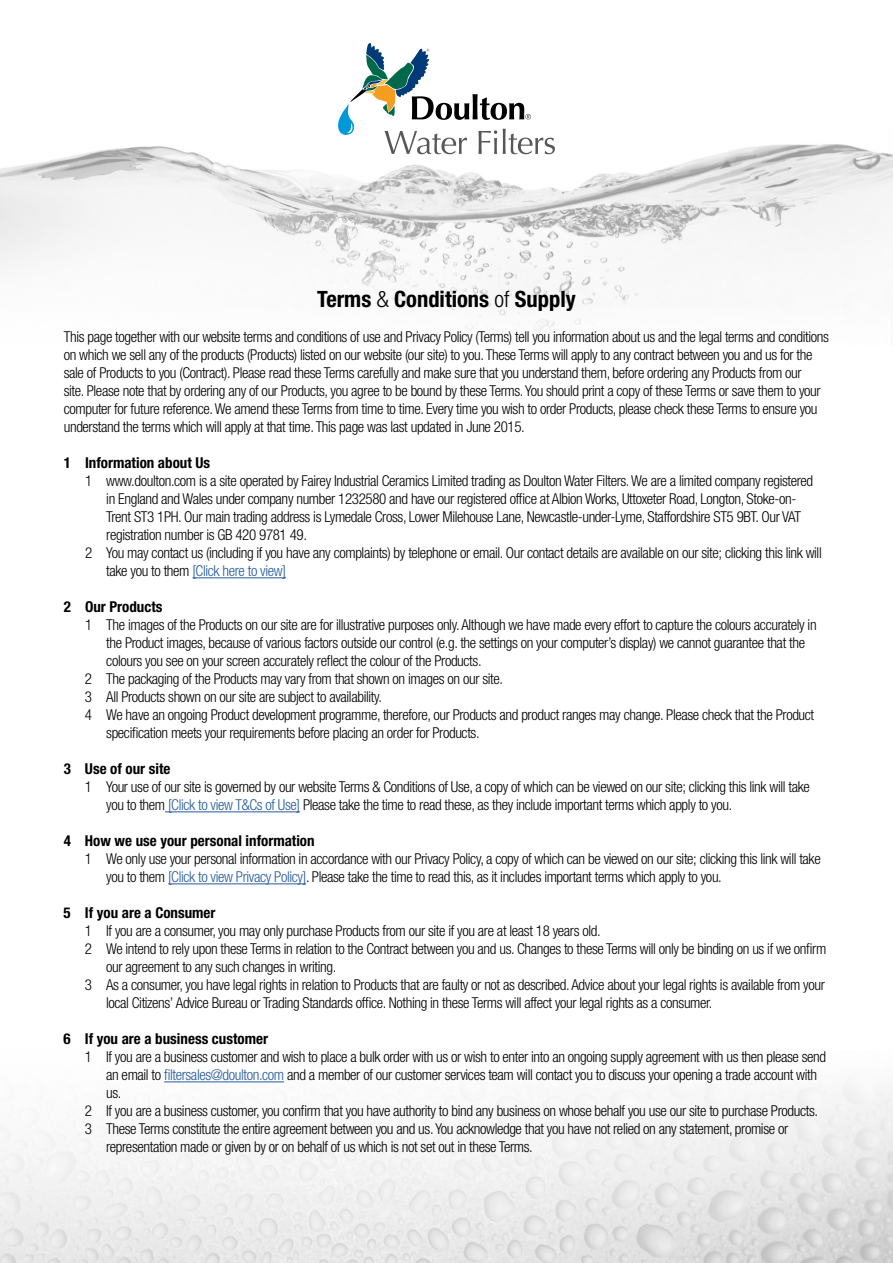
<style>
.page{position:relative;width:893px;height:1263px;background:#fff}
.page>*{position:absolute;margin:0;border:0;box-sizing:border-box;transform-origin:0 0}
.t1{font:700 condensed 22.5px "Helvetica Neue";color:#000}
.t2{font:300 condensed 15px/18px "Helvetica Neue";letter-spacing:-.025em;color:#000}
.t3{font:700 condensed 15px "Helvetica Neue";color:#000}
.t4{font:300 condensed 15px "Helvetica Neue";letter-spacing:-.025em;color:#275b9b}
.s1{font-weight:300}
.s2{color:#000}
.s3{color:#275b9b}
</style>
<div class="page">
<img style="left:0;top:144px;width:893px;height:159px">
<img style="left:0;top:1091px;width:893px;height:172px">
<svg style="left:338px;top:43px;width:217px;height:111px"></svg>
<hr style="left:192px;top:577px;width:94px;height:1px;background:#275b9b">
<hr style="left:165px;top:811px;width:135px;height:1px;background:#275b9b">
<hr style="left:168px;top:883px;width:138px;height:1px;background:#275b9b">
<hr style="left:164px;top:1081px;width:120px;height:1px;background:#275b9b">
<h1 class="t1" style="left:317px;top:285px;width:260px">Terms <span class="s1">&amp;</span> Conditions <span class="s1">of</span> Supply</h1>
<p class="t2" style="left:64px;top:328px;width:767px">This page together with our website terms and conditions of use and Privacy Policy (Terms) tell you information about us and the legal terms and conditions on which we sell any of the products (Products) listed on our website (our site) to you. These Terms will apply to any contract between you and us for the sale of Products to you (Contract). Please read these Terms carefully and make sure that you understand them, before ordering any Products from our<br>site. Please note that by ordering any of our Products, you agree to be bound by these Terms. You should print a copy of these Terms or save them to your computer for future reference. We amend these Terms from time to time. Every time you wish to order Products, please check these Terms to ensure you understand the terms which will apply at that time. This page was last updated in June 2015.</p>
<p class="t3" style="left:64px;top:454px;width:148px">1 Information about Us</p>
<p class="t2" style="left:85px;top:472px;width:730px">1 www.doulton.com is a site operated by Fairey Industrial Ceramics Limited trading as Doulton Water Filters. We are a limited company registered</p>
<p class="t2" style="left:106px;top:490px;width:692px">in England and Wales under company number 1232580 and have our registered office at Albion Works, Uttoxeter Road, Longton, Stoke-on-</p>
<p class="t2" style="left:106px;top:508px;width:696px">Trent ST3 1PH. Our main trading address is Lymedale Cross, Lower Milehouse Lane, Newcastle-under-Lyme, Staffordshire ST5 9BT. Our VAT</p>
<p class="t2" style="left:106px;top:526px;width:202px">registration number is GB 420 9781 49.</p>
<p class="t2" style="left:85px;top:544px;width:738px">2 You may contact us (including if you have any complaints) by telephone or email. Our contact details are available on our site; clicking this link will</p>
<p class="t4" style="left:106px;top:562px;width:181px"><span class="s2">take you to them</span> [Click here to view]</p>
<p class="t3" style="left:64px;top:598px;width:100px">2 Our Products</p>
<p class="t2" style="left:85px;top:616px;width:733px">1 The images of the Products on our site are for illustrative purposes only. Although we have made every effort to capture the colours accurately in</p>
<p class="t2" style="left:106px;top:634px;width:700px">the Product images, because of various factors outside our control (e.g. the settings on your computer’s display) we cannot guarantee that the</p>
<p class="t2" style="left:106px;top:652px;width:377px">colours you see on your screen accurately reflect the colour of the Products.</p>
<p class="t2" style="left:85px;top:670px;width:420px">2 The packaging of the Products may vary from that shown on images on our site.</p>
<p class="t2" style="left:85px;top:688px;width:299px">3 All Products shown on our site are subject to availability.</p>
<p class="t2" style="left:85px;top:706px;width:731px">4 We have an ongoing Product development programme, therefore, our Products and product ranges may change. Please check that the Product</p>
<p class="t2" style="left:106px;top:724px;width:375px">specification meets your requirements before placing an order for Products.</p>
<p class="t3" style="left:64px;top:760px;width:108px">3 Use of our site</p>
<p class="t2" style="left:106px;top:778px;width:705px;text-indent:-21px">1 Your use of our site is governed by our website Terms &amp; Conditions of Use, a copy of which can be viewed on our site; clicking this link will take you to them <span class="s3">[Click to view T&amp;Cs of Use]</span> Please take the time to read these, as they include important terms which apply to you.</p>
<p class="t3" style="left:64px;top:832px;width:252px">4 How we use your personal information</p>
<p class="t2" style="left:106px;top:850px;width:716px;text-indent:-21px">1 We only use your personal information in accordance with our Privacy Policy, a copy of which can be viewed on our site; clicking this link will take you to them <span class="s3">[Click to view Privacy Policy]</span>. Please take the time to read this, as it includes important terms which apply to you.</p>
<p class="t3" style="left:64px;top:904px;width:153px">5 If you are a Consumer</p>
<p class="t2" style="left:85px;top:922px;width:517px">1 If you are a consumer, you may only purchase Products from our site if you are at least 18 years old.</p>
<p class="t2" style="left:85px;top:940px;width:743px">2 We intend to rely upon these Terms in relation to the Contract between you and us. Changes to these Terms will only be binding on us if we onfirm</p>
<p class="t2" style="left:106px;top:958px;width:232px">our agreement to any such changes in writing.</p>
<p class="t2" style="left:85px;top:976px;width:741px">3 As a consumer, you have legal rights in relation to Products that are faulty or not as described. Advice about your legal rights is available from your</p>
<p class="t2" style="left:106px;top:994px;width:608px">local Citizens’ Advice Bureau or Trading Standards office. Nothing in these Terms will affect your legal rights as a consumer.</p>
<p class="t3" style="left:64px;top:1030px;width:206px">6 If you are a business customer</p>
<p class="t2" style="left:85px;top:1048px;width:743px">1 If you are a business customer and wish to place a bulk order with us or wish to enter into an ongoing supply agreement with us then please send</p>
<p class="t2" style="left:106px;top:1066px;width:712px">an email to <span class="s3">filtersales@doulton.com</span> and a member of our customer services team will contact you to discuss your opening a trade account with</p>
<p class="t2" style="left:106px;top:1084px;width:17px">us.</p>
<p class="t2" style="left:85px;top:1102px;width:735px">2 If you are a business customer, you confirm that you have authority to bind any business on whose behalf you use our site to purchase Products.</p>
<p class="t2" style="left:85px;top:1120px;width:705px">3 These Terms constitute the entire agreement between you and us. You acknowledge that you have not relied on any statement, promise or</p>
<p class="t2" style="left:106px;top:1138px;width:428px">representation made or given by or on behalf of us which is not set out in these Terms.</p>
</div>
